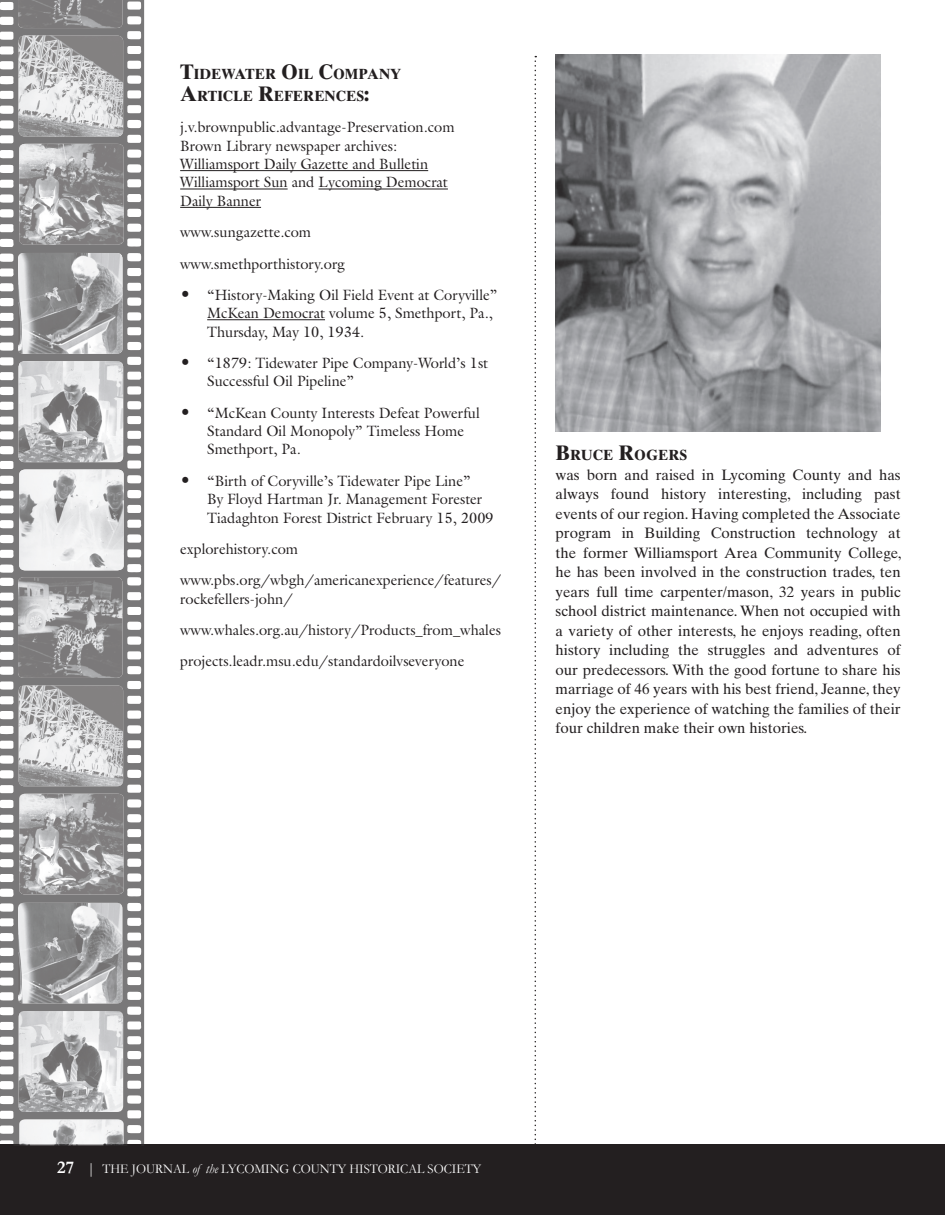
<style>
.page{position:relative;width:945px;height:1215px;background:#fff}
.page>*{position:absolute;margin:0;border:0;box-sizing:border-box;transform-origin:0 0}
.t1{font:15px/18.3px "Galliard";color:#231f20}
.t2{font:15px/19.5px "Times Ten";color:#231f20;text-align:justify}
.t3{font:700 14.7px "Times Ten";color:#231f20}
.t4{font:13.5px "Garamond";color:#fff;scale:.95 1}
.s1{font-size:21px}
.s2{font-size:18px}
.s3{font-weight:700;font-size:18px}
.s4{font-size:15px}
.s5{font-style:italic}
</style>
<div class="page">
<div style="left:0;top:1145px;width:945px;height:70px;background:#231f20"></div>
<svg style="left:0;top:0;width:144px;height:1145px"></svg>
<img style="left:19px;top:36px;width:104px;height:101px">
<img style="left:18px;top:0;width:105px;height:28px">
<img style="left:19px;top:144px;width:105px;height:101px">
<img style="left:18px;top:253px;width:105px;height:101px">
<img style="left:19px;top:361px;width:104px;height:101px">
<img style="left:19px;top:469px;width:105px;height:101px">
<hr style="left:180px;top:170px;width:248px;height:1px;background:#231f20">
<hr style="left:180px;top:189px;width:108px;height:1px;background:#231f20">
<hr style="left:319px;top:189px;width:129px;height:1px;background:#231f20">
<hr style="left:180px;top:207px;width:81px;height:1px;background:#231f20">
<hr style="left:207px;top:319px;width:118px;height:1px;background:#231f20">
<img style="left:556px;top:54px;width:325px;height:378px">
<svg style="left:535px;top:56px;width:1px;height:1089px"></svg>
<p class="t3" style="left:180px;top:65px;width:223px"><span class="s1">T</span>ID EWATER <span class="s1">O</span>IL <span class="s1">C</span>OMPANY</p>
<p class="t3" style="left:180px;top:87px;width:191px"><span class="s1">A</span>RTICLE <span class="s1">R</span>EFERENCES<span class="s1">:</span></p>
<p class="t1" style="left:180px;top:118px;width:276px">j.v.brownpublic.advantage-Preservation.com Brown Library newspaper archives:<br>Williamsport Daily Gazette and Bulletin Williamsport Sun and Lycoming Democrat Daily Banner</p>
<p class="t1" style="left:180px;top:223px;width:133px">www.sungazette.com</p>
<p class="t1" style="left:180px;top:254px;width:166px">www.smethporthistory.org</p>
<p class="t1" style="left:207px;top:285px;width:292px;text-indent:-27px"><span class="s2">•</span> “History-Making Oil Field Event at Coryville”<br>McKean Democrat volume 5, Smethport, Pa.,<br>Thursday, May 10, 1934.</p>
<p class="t1" style="left:207px;top:354px;width:283px;text-indent:-27px"><span class="s2">•</span> “1879: Tidewater Pipe Company-World’s 1st<br>Successful Oil Pipeline”</p>
<p class="t1" style="left:207px;top:403px;width:274px;text-indent:-27px"><span class="s2">•</span> “McKean County Interests Defeat Powerful<br>Standard Oil Monopoly” Timeless Home<br>Smethport, Pa.</p>
<p class="t1" style="left:207px;top:471px;width:288px;text-indent:-27px"><span class="s2">•</span> “Birth of Coryville’s Tidewater Pipe Line”<br>By Floyd Hartman Jr. Management Forester<br>Tiadaghton Forest District February 15, 2009</p>
<p class="t1" style="left:180px;top:539px;width:119px">explorehistory.com</p>
<p class="t1" style="left:180px;top:571px;width:322px">www.pbs.org/wbgh/americanexperience/features/ rockefellers-john/</p>
<p class="t1" style="left:180px;top:620px;width:322px">www.whales.org.au/history/Products_from_whales</p>
<p class="t1" style="left:180px;top:652px;width:286px">projects.leadr.msu.edu/standardoilvseveryone</p>
<p class="t3" style="left:556px;top:446px;width:133px"><span class="s1">B</span>RUCE <span class="s1">R</span>OGERS</p>
<p class="t2" style="left:556px;top:465px;width:348px">was born and raised in Lycoming County and has always found history interesting, including past events of our region. Having completed the Associate program in Building Construction technology at the former Williamsport Area Community College, he has been involved in the construction trades, ten years full time carpenter/mason, 32 years in public school district maintenance. When not occupied with a variety of other interests, he enjoys reading, often history including the struggles and adventures of our predecessors. With the good fortune to share his marriage of 46 years with his best friend, Jeanne, they enjoy the experience of watching the families of their four children make their own histories.</p>
<p class="t4" style="left:57px;top:1160px;width:448px"><span class="s3">27</span> <span class="s4">|</span> THE JOURNAL <span class="s5">of the</span> LYCOMING COUNTY HISTORICAL SOCIETY</p>
</div>
